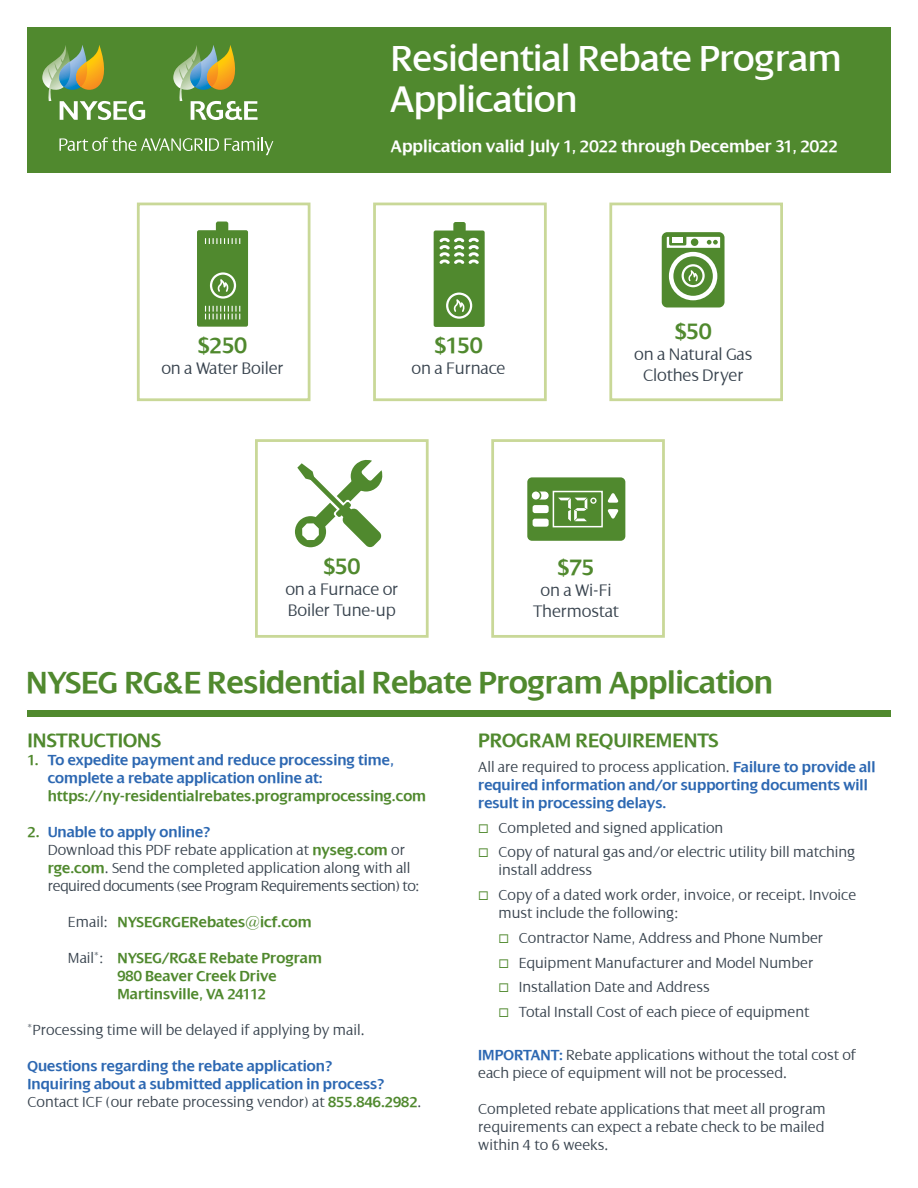
<style>
.page{position:relative;width:918px;height:1188px;background:#fff}
.page>*{position:absolute;margin:0;border:0;box-sizing:border-box;transform-origin:0 0}
.t1{font:39px/40.5px "Dialog";letter-spacing:-.01em;color:#fff}
.t2{font:600 33px "Dialog";letter-spacing:-.01em;color:#50892e}
.t3{font:600 24px "Dialog";color:#50892e}
.t4{font:600 21px "Dialog";color:#50892e}
.t5{font:300 18px/21px "Dialog";letter-spacing:-.01em;color:#38434e;text-align:center}
.t6{font:600 18px "Dialog";color:#fff}
.t7{font:300 15.75px/18px "Dialog";color:#38434e}
.t8{font:600 15.75px/18px "Dialog";color:#2d68b2}
.t9{font:600 15.75px/18px "Dialog";color:#50892e;text-align:center}
.s1{color:#50892e}
.s2{font-weight:600;color:#50892e}
.s3{font-weight:600;color:#2d68b2}
.s4{font-weight:300;color:#38434e}
</style>
<div class="page">
<div style="left:27px;top:27px;width:864px;height:146px;background:#50892e"></div>
<div style="left:27px;top:710px;width:864px;height:7px;background:#50892e"></div>
<svg style="left:59px;top:137px;width:160px;height:14px"></svg>
<svg style="left:225px;top:137px;width:48px;height:18px"></svg>
<svg style="left:42px;top:45px;width:103px;height:75px"></svg>
<svg style="left:173px;top:45px;width:85px;height:75px"></svg>
<div style="left:197px;top:230px;width:51px;height:97px;background:#50892e;border-radius:2px"></div>
<svg style="left:209px;top:272px;width:28px;height:27px"></svg>
<svg style="left:205px;top:238px;width:35px;height:6px"></svg>
<svg style="left:205px;top:306px;width:35px;height:13px"></svg>
<div style="left:216px;top:222px;width:12px;height:10px;background:#50892e;border-radius:2px"></div>
<div style="left:137px;top:203px;width:174px;height:198px;border:3px solid #c9d898"></div>
<div style="left:434px;top:231px;width:51px;height:96px;background:#50892e;border-radius:2px"></div>
<svg style="left:439px;top:238px;width:40px;height:26px"></svg>
<svg style="left:446px;top:292px;width:27px;height:27px"></svg>
<div style="left:453px;top:222px;width:13px;height:10px;background:#50892e;border-radius:2px"></div>
<div style="left:373px;top:203px;width:174px;height:198px;border:3px solid #c9d898"></div>
<div style="left:662px;top:232px;width:63px;height:75px;background:#50892e;border-radius:5px"></div>
<svg style="left:666px;top:237px;width:54px;height:64px"></svg>
<div style="left:691px;top:238px;width:7px;height:8px;background:#50892e;border-radius:50%"></div>
<div style="left:609px;top:203px;width:174px;height:198px;border:3px solid #c9d898"></div>
<div style="left:527px;top:477px;width:98px;height:64px;background:#50892e;border-radius:5px"></div>
<div style="left:533px;top:492px;width:16px;height:8px;background:#fff;border-radius:4px"></div>
<div style="left:531px;top:491px;width:10px;height:9px;background:#fff;border-radius:50%"></div>
<div style="left:530px;top:490px;width:11px;height:11px;border:2px solid #50892e;border-radius:50%"></div>
<div style="left:533px;top:505px;width:16px;height:8px;background:#fff;border-radius:2px"></div>
<div style="left:533px;top:519px;width:16px;height:8px;background:#fff;border-radius:2px"></div>
<svg style="left:607px;top:493px;width:12px;height:10px"></svg>
<svg style="left:607px;top:509px;width:12px;height:10px"></svg>
<div style="left:553px;top:491px;width:50px;height:36px;border:2px solid #fff"></div>
<svg style="left:558px;top:498px;width:39px;height:23px"></svg>
<div style="left:491px;top:439px;width:174px;height:199px;border:3px solid #c9d898"></div>
<svg style="left:295px;top:460px;width:88px;height:88px"></svg>
<div style="left:255px;top:439px;width:174px;height:199px;border:3px solid #c9d898"></div>
<h1 class="t1" style="left:391px;top:39px;width:452px">Residential Rebate Program<br>Application</h1>
<h3 class="t3" style="left:198px;top:332px;width:50px">$250</h3>
<p class="t5" style="left:161px;top:358px;width:124px">on a Water Boiler</p>
<p class="t6" style="left:391px;top:136px;width:448px">Application valid July 1, 2022 through December 31, 2022</p>
<h3 class="t3" style="left:435px;top:332px;width:49px">$150</h3>
<p class="t5" style="left:412px;top:358px;width:95px">on a Furnace</p>
<h3 class="t3" style="left:675px;top:318px;width:38px">$50</h3>
<p class="t5" style="left:634px;top:343px;width:120px">on a Natural Gas<br>Clothes Dryer</p>
<h3 class="t3" style="left:324px;top:553px;width:38px">$50</h3>
<p class="t5" style="left:285px;top:578px;width:115px;text-align:left">on a Furnace or<br>Boiler Tune-up</p>
<h3 class="t3" style="left:558px;top:554px;width:38px">$75</h3>
<p class="t5" style="left:533px;top:580px;width:88px">on a Wi-Fi<br>Thermostat</p>
<h2 class="t2" style="left:26px;top:664px;width:749px">NYSEG RG&amp;E Residential Rebate Program Application</h2>
<h3 class="t4" style="left:27px;top:729px;width:135px">INSTRUCTIONS</h3>
<p class="t8" style="left:48px;top:751px;width:348px;text-indent:-20px"><span class="s1">1.</span> To expedite payment and reduce processing time, complete a rebate application online at:</p>
<p class="t9" style="left:48px;top:787px;width:380px">https://ny-residentialrebates.programprocessing.com</p>
<p class="t7" style="left:48px;top:823px;width:373px;text-indent:-20px"><span class="s2">2.</span> <span class="s3">Unable to apply online?<br></span>Download this PDF rebate application at <span class="s2">nyseg.com</span> or <span class="s2">rge.com</span>. Send the completed application along with all required documents (see Program Requirements section) to:</p>
<p class="t9" style="left:68px;top:913px;width:245px"><span class="s4">Email:</span> NYSEGRGERebates@icf.com</p>
<p class="t9" style="left:68px;top:949px;width:255px"><span class="s4">Mail*:</span> NYSEG/RG&amp;E Rebate Program<br>980 Beaver Creek Drive<br>Martinsville, VA 24112</p>
<p class="t7" style="left:27px;top:1021px;width:339px">*Processing time will be delayed if applying by mail.</p>
<p class="t8" style="left:27px;top:1057px;width:396px">Questions regarding the rebate application?<br>Inquiring about a submitted application in process?<br><span class="s4">Contact ICF (our rebate processing vendor) at</span> <span class="s1">855.846.2982</span><span class="s4">.</span></p>
<h3 class="t4" style="left:478px;top:729px;width:242px">PROGRAM REQUIREMENTS</h3>
<p class="t8" style="left:478px;top:758px;width:399px"><span class="s4">All are required to process application.</span> Failure to provide all required information and/or supporting documents will result in processing delays.</p>
<p class="t7" style="left:478px;top:819px;width:247px"><span class="s1">◻</span> Completed and signed application</p>
<p class="t7" style="left:498px;top:843px;width:359px;text-indent:-20px"><span class="s1">◻</span> Copy of natural gas and/or electric utility bill matching install address</p>
<p class="t7" style="left:498px;top:886px;width:359px;text-indent:-20px"><span class="s1">◻</span> Copy of a dated work order, invoice, or receipt. Invoice must include the following:</p>
<p class="t7" style="left:498px;top:929px;width:326px"><span class="s1">◻</span> Contractor Name, Address and Phone Number</p>
<p class="t7" style="left:498px;top:954px;width:317px"><span class="s1">◻</span> Equipment Manufacturer and Model Number</p>
<p class="t7" style="left:498px;top:978px;width:213px"><span class="s1">◻</span> Installation Date and Address</p>
<p class="t7" style="left:498px;top:1003px;width:312px"><span class="s1">◻</span> Total Install Cost of each piece of equipment</p>
<p class="t7" style="left:478px;top:1046px;width:380px"><span class="s3">IMPORTANT:</span> Rebate applications without the total cost of each piece of equipment will not be processed.</p>
<p class="t7" style="left:478px;top:1100px;width:349px;text-align:justify">Completed rebate applications that meet all program requirements can expect a rebate check to be mailed within 4 to 6 weeks.</p>
</div>
